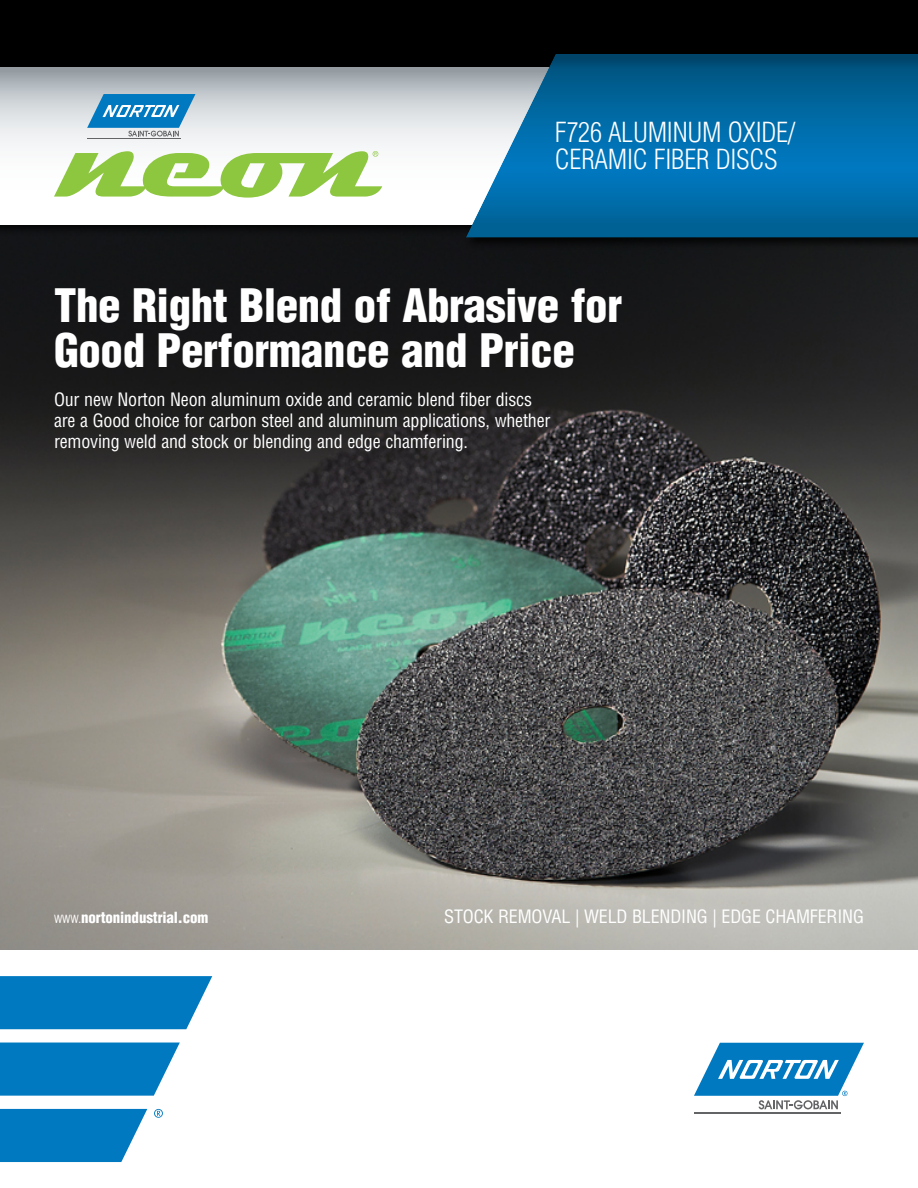
<style>
.page{position:relative;width:918px;height:1188px;background:#fff}
.page>*{position:absolute;margin:0;border:0;box-sizing:border-box;transform-origin:0 0}
.t1{font:900 condensed 45px/45px "Helvetica LT Std";letter-spacing:-.01em;color:#fff}
.t2{font:300 condensed 27px/27px "Helvetica LT Std";letter-spacing:-.01em;color:#fff}
.t3{font:condensed 18px/21px "Helvetica LT Std";letter-spacing:-.01em;color:#fff}
.t4{font:900 condensed 15px "Helvetica LT Std";letter-spacing:-.01em;color:#fff}
.s1{font-weight:300}
</style>
<div class="page">
<div style="left:0;top:0;width:918px;height:950px;background:#000"></div>
<img style="left:0;top:236px;width:918px;height:714px">
<svg style="left:0;top:976px;width:212px;height:186px"></svg>
<hr style="left:694px;top:1113px;width:146px;height:1px;background:#636466">
<svg style="left:694px;top:1043px;width:170px;height:66px"></svg>
<div style="left:0;top:65px;width:918px;height:171px;background:#000;opacity:.75"></div>
<svg style="left:0;top:68px;width:450px;height:156px;background:#dfe2e4"></svg>
<div style="left:464px;top:52px;width:454px;height:198px;background:#0f1011"></div>
<svg style="left:450px;top:52px;width:468px;height:188px;background:#1870a2"></svg>
<hr style="left:87px;top:138px;width:93px;height:1px;background:#636466">
<svg style="left:87px;top:94px;width:108px;height:43px;background:#60a6d0"></svg>
<svg style="left:54px;top:151px;width:328px;height:47px;background:#b8db8a"></svg>
<hr style="left:0;top:0;width:918px;height:1px;background:#8dc63f">
<h2 class="t2" style="left:555px;top:119px;width:242px">F726 ALUMINUM OXIDE/<br>CERAMIC FIBER DISCS</h2>
<h1 class="t1" style="left:54px;top:283px;width:570px">The Right Blend of Abrasive for<br>Good Performance and Price</h1>
<p class="t3" style="left:54px;top:389px;width:498px">Our new Norton Neon aluminum oxide and ceramic blend fiber discs are a Good choice for carbon steel and aluminum applications, whether removing weld and stock or blending and edge chamfering.</p>
<p class="t4" style="left:54px;top:908px;width:156px"><span class="s1">www.</span>nortonindustrial.com</p>
<p class="t3" style="left:444px;top:906px;width:421px">STOCK REMOVAL | WELD BLENDING | EDGE CHAMFERING</p>
</div>
